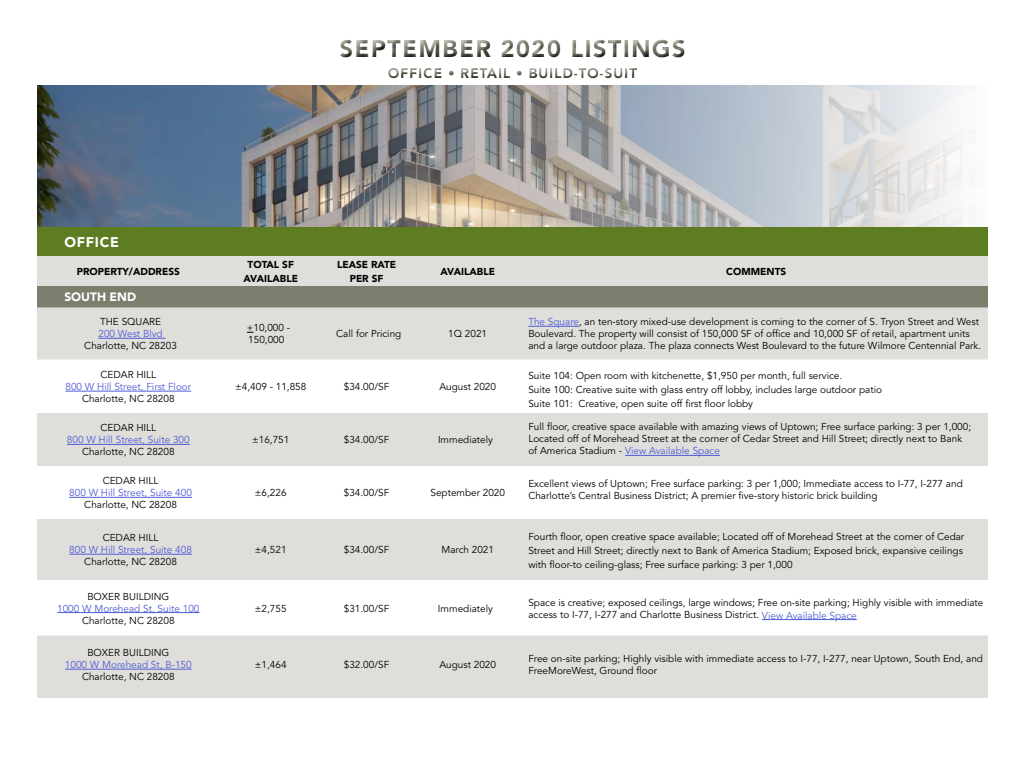
<style>
.page{position:relative;width:1024px;height:768px;background:#fff}
.page>*{position:absolute;margin:0;border:0;box-sizing:border-box;transform-origin:0 0}
.t1{font:900 24px "Avenir LT Std";letter-spacing:.05em;color:#7d7d6d}
.t2{font:900 14px "Avenir LT Std";letter-spacing:.05em;color:#7d7d6d}
.t3{font:900 14px "Avenir LT Std";letter-spacing:.05em;color:#fff}
.t4{font:900 12px "Avenir LT Std";color:#fff}
.t5{font:10px/12px "Avenir LT Std";color:#000}
.t6{font:10px "Avenir LT Std";color:#4f5cd6}
.t7{font:900 10px/14px "Avenir LT Std";color:#000;text-align:center}
.s1{color:#4f5cd6}
</style>
<div class="page">
<img style="left:37px;top:86px;width:933px;height:141px">
<div style="left:335px;top:35px;width:357px;height:50px;background:#000;opacity:.75"></div>
<div style="left:37px;top:227px;width:951px;height:471px;background:#dfdedb"></div>
<div style="left:37px;top:227px;width:951px;height:29px;background:#5e7d23"></div>
<div style="left:37px;top:286px;width:951px;height:21px;background:#7d7d6d"></div>
<svg style="left:37px;top:307px;width:951px;height:53px"></svg>
<div style="left:37px;top:360px;width:951px;height:276px;background:#fff"></div>
<svg style="left:37px;top:413px;width:951px;height:53px"></svg>
<div style="left:37px;top:466px;width:951px;height:53px;background:#fff"></div>
<svg style="left:37px;top:519px;width:951px;height:61px"></svg>
<hr style="left:98px;top:338px;width:68px;height:1px;background:#4f5cd6">
<hr style="left:528px;top:326px;width:51px;height:1px;background:#4f5cd6">
<hr style="left:66px;top:391px;width:125px;height:1px;background:#4f5cd6">
<hr style="left:67px;top:444px;width:123px;height:1px;background:#4f5cd6">
<hr style="left:625px;top:455px;width:95px;height:1px;background:#4f5cd6">
<hr style="left:69px;top:497px;width:123px;height:1px;background:#4f5cd6">
<hr style="left:69px;top:554px;width:123px;height:1px;background:#4f5cd6">
<hr style="left:57px;top:612px;width:142px;height:1px;background:#4f5cd6">
<hr style="left:762px;top:619px;width:95px;height:1px;background:#4f5cd6">
<hr style="left:65px;top:669px;width:127px;height:1px;background:#4f5cd6">
<div style="left:24px;top:361px;width:36px;height:52px;background:#fff"></div>
<h1 class="t1" style="left:340px;top:34px;width:347px">SEPTEMBER 2020 LISTINGS</h1>
<h2 class="t2" style="left:388px;top:64px;width:251px">OFFICE • RETAIL • BUILD-TO-SUIT</h2>
<h2 class="t3" style="left:65px;top:233px;width:56px">OFFICE</h2>
<p class="t7" style="left:77px;top:264px;width:105px">PROPERTY/ADDRESS</p>
<p class="t7" style="left:244px;top:257px;width:56px">TOTAL SF<br>AVAILABLE</p>
<p class="t7" style="left:337px;top:257px;width:61px">LEASE RATE<br>PER SF</p>
<p class="t7" style="left:441px;top:264px;width:56px">AVAILABLE</p>
<p class="t7" style="left:726px;top:264px;width:61px">COMMENTS</p>
<p class="t4" style="left:64px;top:290px;width:73px">SOUTH END</p>
<p class="t5" style="left:100px;top:316px;width:63px">THE SQUARE</p>
<p class="t6" style="left:98px;top:328px;width:66px">200 West Blvd</p>
<p class="t5" style="left:84px;top:340px;width:94px">Charlotte, NC 28203</p>
<p class="t5" style="left:528px;top:316px;width:454px"><span class="s1">The Square</span>, an ten-story mixed-use development is coming to the corner of S. Tryon Street and West<br>Boulevard. The property will consist of 150,000 SF of office and 10,000 SF of retail, apartment units and a large outdoor plaza. The plaza connects West Boulevard to the future Wilmore Centennial Park.</p>
<p class="t5" style="left:247px;top:322px;width:45px">+10,000 -<br>150,000</p>
<p class="t5" style="left:336px;top:328px;width:67px">Call for Pricing</p>
<p class="t5" style="left:448px;top:328px;width:40px">1Q 2021</p>
<p class="t5" style="left:100px;top:369px;width:57px">CEDAR HILL</p>
<p class="t6" style="left:66px;top:381px;width:127px">800 W Hill Street, First Floor</p>
<p class="t5" style="left:82px;top:393px;width:94px">Charlotte, NC 28208</p>
<p class="t5" style="left:235px;top:381px;width:73px">±4,409 - 11,858</p>
<p class="t5" style="left:344px;top:381px;width:47px">$34.00/SF</p>
<p class="t5" style="left:439px;top:381px;width:58px">August 2020</p>
<p class="t5" style="left:528px;top:369px;width:355px;line-height:14px">Suite 104: Open room with kitchenette, $1,950 per month, full service.<br>Suite 100: Creative suite with glass entry off lobby, includes large outdoor patio<br>Suite 101: Creative, open suite off first floor lobby</p>
<p class="t5" style="left:100px;top:422px;width:57px">CEDAR HILL</p>
<p class="t6" style="left:67px;top:434px;width:124px">800 W Hill Street, Suite 300</p>
<p class="t5" style="left:82px;top:446px;width:94px">Charlotte, NC 28208</p>
<p class="t5" style="left:252px;top:434px;width:39px">±16,751</p>
<p class="t5" style="left:344px;top:434px;width:47px">$34.00/SF</p>
<p class="t5" style="left:438px;top:434px;width:57px">Immediately</p>
<p class="t5" style="left:528px;top:421px;width:444px">Full floor, creative space available with amazing views of Uptown; Free surface parking: 3 per 1,000;<br>Located off of Morehead Street at the corner of Cedar Street and Hill Street; directly next to Bank of America Stadium - <span class="s1">View Available Space</span></p>
<p class="t5" style="left:103px;top:475px;width:57px">CEDAR HILL</p>
<p class="t6" style="left:69px;top:487px;width:124px">800 W Hill Street, Suite 400</p>
<p class="t5" style="left:84px;top:499px;width:94px">Charlotte, NC 28208</p>
<p class="t5" style="left:255px;top:487px;width:33px">±6,226</p>
<p class="t5" style="left:344px;top:487px;width:47px">$34.00/SF</p>
<p class="t5" style="left:430px;top:487px;width:76px">September 2020</p>
<p class="t5" style="left:528px;top:478px;width:436px">Excellent views of Uptown; Free surface parking: 3 per 1,000; Immediate access to I-77, I-277 and<br>Charlotte’s Central Business District; A premier five-story historic brick building</p>
<p class="t5" style="left:103px;top:532px;width:57px">CEDAR HILL</p>
<p class="t6" style="left:69px;top:544px;width:124px">800 W Hill Street, Suite 408</p>
<p class="t5" style="left:84px;top:556px;width:94px">Charlotte, NC 28208</p>
<p class="t5" style="left:255px;top:544px;width:33px">±4,521</p>
<p class="t5" style="left:344px;top:544px;width:47px">$34.00/SF</p>
<p class="t5" style="left:441px;top:544px;width:54px">March 2021</p>
<p class="t5" style="left:528px;top:530px;width:437px;line-height:14px">Fourth floor, open creative space available; Located off of Morehead Street at the corner of Cedar<br>Street and Hill Street; directly next to Bank of America Stadium; Exposed brick, expansive ceilings with floor-to ceiling-glass; Free surface parking: 3 per 1,000</p>
<p class="t5" style="left:87px;top:590px;width:83px">BOXER BUILDING</p>
<p class="t6" style="left:57px;top:602px;width:144px">1000 W Morehead St, Suite 100</p>
<p class="t5" style="left:82px;top:614px;width:94px">Charlotte, NC 28208</p>
<p class="t5" style="left:255px;top:602px;width:33px">±2,755</p>
<p class="t5" style="left:344px;top:602px;width:47px">$31.00/SF</p>
<p class="t5" style="left:438px;top:602px;width:57px">Immediately</p>
<p class="t5" style="left:528px;top:596px;width:457px">Space is creative; exposed ceilings, large windows; Free on-site parking; Highly visible with immediate access to I-77, I-277 and Charlotte Business District. <span class="s1">View Available Space</span></p>
<p class="t5" style="left:87px;top:647px;width:83px">BOXER BUILDING</p>
<p class="t6" style="left:65px;top:659px;width:128px">1000 W Morehead St, B-150</p>
<p class="t5" style="left:82px;top:671px;width:94px">Charlotte, NC 28208</p>
<p class="t5" style="left:255px;top:659px;width:33px">±1,464</p>
<p class="t5" style="left:344px;top:659px;width:47px">$32.00/SF</p>
<p class="t5" style="left:439px;top:659px;width:58px">August 2020</p>
<p class="t5" style="left:528px;top:653px;width:456px">Free on-site parking; Highly visible with immediate access to I-77, I-277, near Uptown, South End, and<br>FreeMoreWest, Ground floor</p>
</div>
